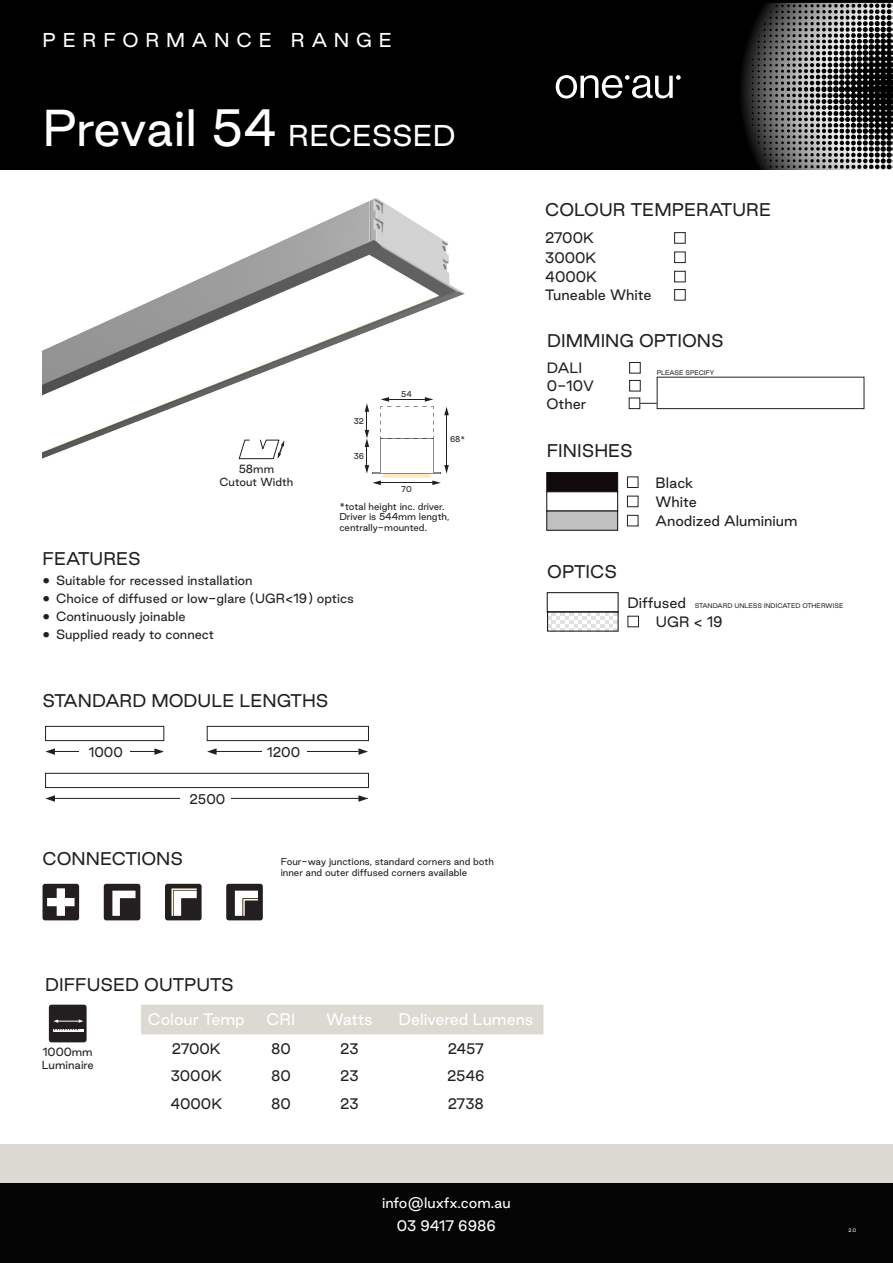
<style>
.page{position:relative;width:893px;height:1263px;background:#fff}
.page>*{position:absolute;margin:0;border:0;box-sizing:border-box;transform-origin:0 0}
.t1{font:46.5px "Good Sans";letter-spacing:-.02em;color:#fff}
.t2{font:27px "Good Sans";color:#fff}
.t3{font:18px "Good Sans";letter-spacing:.375em;color:#fff}
.t4{font:16.5px "Good Sans";color:#231f20}
.t5{font:15px "Good Sans";color:#fff}
.t6{font:13.5px "Good Sans";color:#231f20}
.t7{font:13.5px/23px "Good Sans";color:#fff;text-align:center}
.t8{font:12.45px "Good Sans";color:#231f20}
.t9{font:12px "Good Sans";color:#231f20}
.t10{font:10.5px "Good Sans";color:#231f20}
.t11{font:9px/10.8px "Good Sans";color:#231f20}
.t12{font:7.5px "Good Sans";color:#231f20}
.t13{font:6px "Good Sans";color:#231f20}
.t14{font:4.5px "Good Sans";color:#fff}
</style>
<div class="page">
<div style="left:0;top:1144px;width:893px;height:119px;background:#dcd8d2"></div>
<img style="left:0;top:0;width:893px;height:170px">
<svg style="left:556px;top:75px;width:125px;height:24px"></svg>
<div style="left:0;top:1183px;width:893px;height:80px;background:#040504"></div>
<svg style="left:549px;top:613px;width:67px;height:16px"></svg>
<div style="left:547px;top:592px;width:71px;height:20px;background:#fff;border:1px solid #110a0c"></div>
<div style="left:547px;top:611px;width:71px;height:20px;border:1px solid #110a0c"></div>
<div style="left:674px;top:232px;width:12px;height:12px;border:1px solid #231f20"></div>
<div style="left:674px;top:271px;width:12px;height:11px;border:1px solid #231f20"></div>
<div style="left:674px;top:252px;width:12px;height:11px;border:1px solid #231f20"></div>
<div style="left:674px;top:289px;width:12px;height:12px;border:1px solid #231f20"></div>
<div style="left:43px;top:884px;width:36px;height:36px;background:#231f20;border-radius:3px"></div>
<svg style="left:47px;top:888px;width:28px;height:28px"></svg>
<div style="left:104px;top:884px;width:36px;height:36px;background:#231f20;border-radius:3px"></div>
<svg style="left:109px;top:887px;width:32px;height:34px"></svg>
<div style="left:165px;top:884px;width:37px;height:36px;background:#231f20;border-radius:3px"></div>
<svg style="left:170px;top:887px;width:32px;height:34px"></svg>
<div style="left:226px;top:884px;width:37px;height:36px;background:#231f20;border-radius:3px"></div>
<svg style="left:231px;top:887px;width:32px;height:34px"></svg>
<div style="left:49px;top:1005px;width:38px;height:37px;background:#231f20;border-radius:3px"></div>
<hr style="left:53px;top:1029px;width:30px;height:2px;background:#fff">
<svg style="left:53px;top:1019px;width:30px;height:11px"></svg>
<svg style="left:45px;top:726px;width:120px;height:29px"></svg>
<div style="left:79px;top:744px;width:51px;height:15px;background:#fff"></div>
<svg style="left:206px;top:726px;width:163px;height:29px"></svg>
<div style="left:262px;top:744px;width:45px;height:15px;background:#fff"></div>
<svg style="left:45px;top:772px;width:324px;height:30px"></svg>
<div style="left:180px;top:791px;width:51px;height:15px;background:#fff"></div>
<div style="left:629px;top:362px;width:12px;height:11px;border:1px solid #231f20"></div>
<div style="left:629px;top:380px;width:12px;height:11px;border:1px solid #231f20"></div>
<div style="left:629px;top:398px;width:11px;height:11px;border:1px solid #231f20"></div>
<div style="left:657px;top:377px;width:207px;height:32px;border:1px solid #231f20"></div>
<svg style="left:640px;top:403px;width:17px;height:1px"></svg>
<div style="left:546px;top:472px;width:72px;height:20px;background:#110a0c;border:1px solid #110a0c"></div>
<div style="left:546px;top:491px;width:72px;height:20px;background:#fff;border:1px solid #110a0c"></div>
<div style="left:546px;top:511px;width:72px;height:20px;background:#c0c0c1;border:1px solid #110a0c"></div>
<div style="left:627px;top:476px;width:11px;height:12px;border:1px solid #231f20"></div>
<div style="left:627px;top:496px;width:11px;height:11px;border:1px solid #231f20"></div>
<div style="left:627px;top:515px;width:11px;height:11px;border:1px solid #231f20"></div>
<div style="left:627px;top:616px;width:12px;height:11px;border:1px solid #231f20"></div>
<img style="left:43px;top:198px;width:422px;height:268px">
<svg style="left:238px;top:439px;width:46px;height:20px"></svg>
<div style="left:141px;top:1005px;width:402px;height:29px;background:#dcd8d2"></div>
<svg style="left:365px;top:397px;width:84px;height:88px"></svg>
<h3 class="t3" style="left:43px;top:27px;width:351px">PERFORMANCE RANGE</h3>
<p class="t1" style="left:43px;top:94px;width:236px">Prevail 54</p>
<p class="t2" style="left:288px;top:116px;width:169px">RECESSED</p>
<p class="t12" style="left:354px;top:415px;width:12px">32</p>
<p class="t12" style="left:354px;top:451px;width:12px">36</p>
<p class="t12" style="left:401px;top:389px;width:12px">54</p>
<p class="t12" style="left:450px;top:433px;width:17px">68*</p>
<p class="t4" style="left:43px;top:547px;width:100px">FEATURES</p>
<p class="t10" style="left:239px;top:462px;width:37px">58mm</p>
<p class="t10" style="left:220px;top:474px;width:75px">Cutout Width</p>
<p class="t12" style="left:401px;top:483px;width:12px">70</p>
<p class="t11" style="left:339px;top:500px;width:112px">*total height inc. driver.<br>Driver is 544mm length, centrally-mounted.</p>
<p class="t9" style="left:43px;top:572px;width:212px">• Suitable for recessed installation</p>
<p class="t9" style="left:43px;top:590px;width:313px">• Choice of diffused or low-glare (UGR&lt;19) optics</p>
<p class="t9" style="left:43px;top:608px;width:145px">• Continuously joinable</p>
<p class="t9" style="left:43px;top:626px;width:173px">• Supplied ready to connect</p>
<p class="t4" style="left:43px;top:688px;width:287px">STANDARD MODULE LENGTHS</p>
<h3 class="t8" style="left:89px;top:743px;width:36px">1000</h3>
<h3 class="t8" style="left:267px;top:743px;width:35px">1200</h3>
<h3 class="t8" style="left:190px;top:790px;width:37px">2500</h3>
<p class="t4" style="left:43px;top:846px;width:142px">CONNECTIONS</p>
<p class="t11" style="left:281px;top:856px;width:215px">Four-way junctions, standard corners and both inner and outer diffused corners available</p>
<h3 class="t4" style="left:545px;top:198px;width:227px">COLOUR TEMPERATURE</h3>
<h3 class="t6" style="left:545px;top:228px;width:50px">2700K</h3>
<h3 class="t6" style="left:545px;top:267px;width:53px">4000K</h3>
<h3 class="t6" style="left:545px;top:248px;width:53px">3000K</h3>
<h3 class="t6" style="left:545px;top:285px;width:108px">Tuneable White</h3>
<p class="t4" style="left:547px;top:329px;width:178px">DIMMING OPTIONS</p>
<p class="t6" style="left:547px;top:358px;width:37px">DALI</p>
<p class="t13" style="left:657px;top:369px;width:59px">PLEASE SPECIFY</p>
<p class="t6" style="left:547px;top:376px;width:49px">0-10V</p>
<p class="t6" style="left:546px;top:394px;width:41px">Other</p>
<p class="t4" style="left:547px;top:439px;width:87px">FINISHES</p>
<p class="t6" style="left:655px;top:472px;width:39px">Black</p>
<p class="t6" style="left:655px;top:492px;width:43px">White</p>
<p class="t6" style="left:655px;top:511px;width:144px">Anodized Aluminium</p>
<p class="t4" style="left:547px;top:559px;width:71px">OPTICS</p>
<p class="t6" style="left:627px;top:593px;width:60px">Diffused</p>
<p class="t13" style="left:695px;top:601px;width:150px">STANDARD UNLESS INDICATED OTHERWISE</p>
<p class="t6" style="left:656px;top:612px;width:68px">UGR &lt; 19</p>
<p class="t4" style="left:45px;top:972px;width:190px">DIFFUSED OUTPUTS</p>
<p class="t10" style="left:43px;top:1045px;width:51px">1000mm</p>
<p class="t10" style="left:42px;top:1057px;width:53px">Luminaire</p>
<p class="t5" style="left:148px;top:1009px;width:98px">Colour Temp</p>
<p class="t5" style="left:267px;top:1009px;width:30px">CRI</p>
<p class="t5" style="left:326px;top:1009px;width:48px">Watts</p>
<p class="t5" style="left:398px;top:1009px;width:137px">Delivered Lumens</p>
<p class="t6" style="left:172px;top:1038px;width:50px">2700K</p>
<p class="t6" style="left:271px;top:1038px;width:21px">80</p>
<p class="t6" style="left:340px;top:1038px;width:20px">23</p>
<p class="t6" style="left:448px;top:1038px;width:38px">2457</p>
<p class="t6" style="left:171px;top:1066px;width:53px">3000K</p>
<p class="t6" style="left:271px;top:1066px;width:21px">80</p>
<p class="t6" style="left:340px;top:1066px;width:20px">23</p>
<p class="t6" style="left:447px;top:1066px;width:39px">2546</p>
<p class="t6" style="left:170px;top:1094px;width:53px">4000K</p>
<p class="t6" style="left:271px;top:1094px;width:21px">80</p>
<p class="t6" style="left:340px;top:1094px;width:20px">23</p>
<p class="t6" style="left:448px;top:1094px;width:37px">2738</p>
<h3 class="t7" style="left:382px;top:1191px;width:130px">info@luxfx.com.au<br>03 9417 6986</h3>
<p class="t14" style="left:849px;top:1227px;width:9px">2.0</p>
</div>
